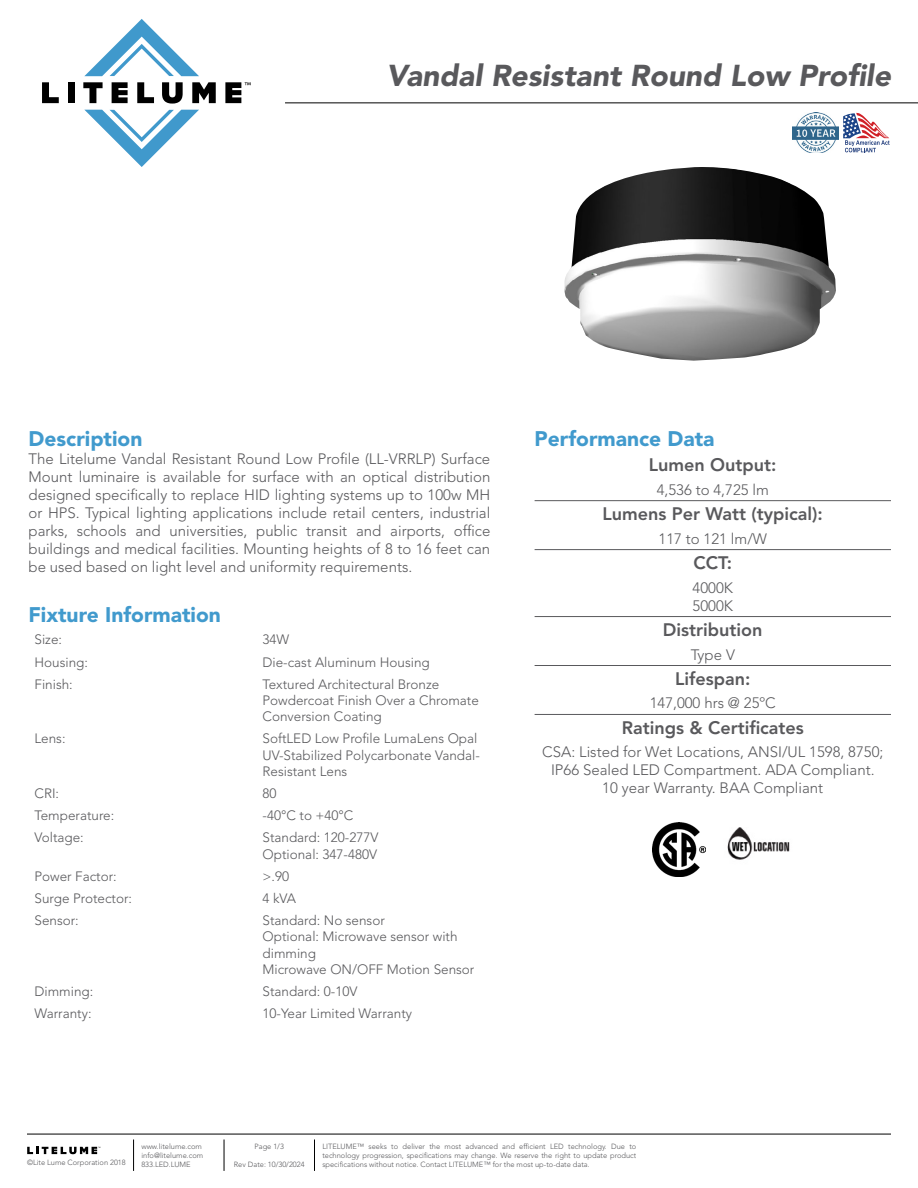
<style>
.page{position:relative;width:918px;height:1188px;background:#fff}
.page>*{position:absolute;margin:0;border:0;box-sizing:border-box;transform-origin:0 0}
.t1{font:italic 900 30px "Avenir LT Std";color:#59595c}
.t2{font:900 21px "Avenir LT Std";color:#419acd}
.t3{font:800 18px "Avenir LT Std";color:#59595c}
.t4{font:300 15px/18px "Avenir LT Std";color:#59595c;text-align:justify}
.t5{font:300 13.5px/16.2px "Avenir LT Std";color:#59595c}
.t6{font:300 7.5px/9px "Avenir LT Std";color:#59595c;text-align:justify}
</style>
<div class="page">
<hr style="left:27px;top:1134px;width:864px;height:1px;background:#000">
<hr style="left:285px;top:103px;width:633px;height:1px;background:#000">
<hr style="left:133px;top:1140px;width:1px;height:31px;background:#000">
<hr style="left:224px;top:1140px;width:1px;height:31px;background:#000">
<hr style="left:314px;top:1140px;width:1px;height:31px;background:#000">
<svg style="left:27px;top:1147px;width:73px;height:7px"></svg>
<svg style="left:42px;top:82px;width:17px;height:21px"></svg>
<div style="left:68px;top:82px;width:7px;height:21px;background:#000"></div>
<svg style="left:83px;top:82px;width:20px;height:21px"></svg>
<svg style="left:112px;top:82px;width:16px;height:21px"></svg>
<svg style="left:137px;top:82px;width:17px;height:21px"></svg>
<svg style="left:162px;top:82px;width:21px;height:22px"></svg>
<svg style="left:192px;top:82px;width:24px;height:21px"></svg>
<svg style="left:84px;top:19px;width:115px;height:57px"></svg>
<svg style="left:85px;top:110px;width:114px;height:57px"></svg>
<svg style="left:225px;top:82px;width:26px;height:21px"></svg>
<hr style="left:535px;top:500px;width:356px;height:1px;background:#59595c">
<hr style="left:535px;top:549px;width:356px;height:1px;background:#59595c">
<hr style="left:535px;top:616px;width:356px;height:1px;background:#59595c">
<hr style="left:535px;top:665px;width:356px;height:1px;background:#59595c">
<hr style="left:535px;top:714px;width:356px;height:1px;background:#59595c">
<img style="left:727px;top:827px;width:63px;height:33px">
<img style="left:793px;top:112px;width:45px;height:41px">
<svg style="left:843px;top:113px;width:47px;height:39px"></svg>
<img style="left:652px;top:823px;width:54px;height:53px">
<img style="left:564px;top:167px;width:272px;height:194px">
<h1 class="t1" style="left:387px;top:57px;width:506px">Vandal Resistant Round Low Profile</h1>
<h2 class="t2" style="left:29px;top:426px;width:115px">Description</h2>
<p class="t4" style="left:29px;top:450px;width:463px">The Litelume Vandal Resistant Round Low Profile (LL-VRRLP) Surface Mount luminaire is available for surface with an optical distribution designed specifically to replace HID lighting systems up to 100w MH or HPS. Typical lighting applications include retail centers, industrial parks, schools and universities, public transit and airports, office buildings and medical facilities. Mounting heights of 8 to 16 feet can be used based on light level and uniformity requirements.</p>
<h2 class="t2" style="left:29px;top:602px;width:194px">Fixture Information</h2>
<p class="t5" style="left:35px;top:632px;width:29px">Size:</p>
<p class="t5" style="left:263px;top:632px;width:28px">34W</p>
<p class="t5" style="left:35px;top:654px;width:55px">Housing:</p>
<p class="t5" style="left:263px;top:654px;width:169px">Die-cast Aluminum Housing</p>
<p class="t5" style="left:35px;top:676px;width:40px">Finish:</p>
<p class="t5" style="left:263px;top:676px;width:218px">Textured Architectural Bronze<br>Powdercoat Finish Over a Chromate<br>Conversion Coating</p>
<p class="t5" style="left:35px;top:731px;width:33px">Lens:</p>
<p class="t5" style="left:263px;top:731px;width:219px">SoftLED Low Profile LumaLens Opal<br>UV-Stabilized Polycarbonate Vandal-<br>Resistant Lens</p>
<p class="t5" style="left:35px;top:785px;width:26px">CRI:</p>
<p class="t5" style="left:263px;top:785px;width:16px">80</p>
<p class="t5" style="left:35px;top:807px;width:81px">Temperature:</p>
<p class="t5" style="left:263px;top:807px;width:92px">-40°C to +40°C</p>
<p class="t5" style="left:35px;top:830px;width:51px">Voltage:</p>
<p class="t5" style="left:263px;top:830px;width:117px">Standard: 120-277V<br>Optional: 347-480V</p>
<p class="t5" style="left:35px;top:868px;width:84px">Power Factor:</p>
<p class="t5" style="left:263px;top:868px;width:28px">&gt;.90</p>
<p class="t5" style="left:35px;top:890px;width:99px">Surge Protector:</p>
<p class="t5" style="left:263px;top:890px;width:35px">4 kVA</p>
<p class="t5" style="left:35px;top:912px;width:46px">Sensor:</p>
<p class="t5" style="left:263px;top:912px;width:213px">Standard: No sensor<br>Optional: Microwave sensor with dimming<br>Microwave ON/OFF Motion Sensor</p>
<p class="t5" style="left:35px;top:983px;width:60px">Dimming:</p>
<p class="t5" style="left:263px;top:983px;width:96px">Standard: 0-10V</p>
<p class="t5" style="left:35px;top:1006px;width:59px">Warranty:</p>
<p class="t5" style="left:263px;top:1006px;width:151px">10-Year Limited Warranty</p>
<h2 class="t2" style="left:535px;top:426px;width:181px">Performance Data</h2>
<p class="t3" style="left:649px;top:454px;width:129px">Lumen Output:</p>
<p class="t4" style="left:657px;top:481px;width:114px">4,536 to 4,725 lm</p>
<p class="t3" style="left:603px;top:503px;width:222px">Lumens Per Watt (typical):</p>
<p class="t4" style="left:659px;top:529px;width:110px">117 to 121 lm/W</p>
<p class="t3" style="left:693px;top:552px;width:40px">CCT:</p>
<p class="t4" style="left:693px;top:578px;width:42px">4000K<br>5000K</p>
<p class="t3" style="left:663px;top:619px;width:101px">Distribution</p>
<p class="t4" style="left:691px;top:645px;width:46px">Type V</p>
<p class="t3" style="left:675px;top:668px;width:77px">Lifespan:</p>
<p class="t4" style="left:650px;top:694px;width:128px">147,000 hrs @ 25ºC</p>
<p class="t3" style="left:622px;top:717px;width:184px">Ratings &amp; Certificates</p>
<p class="t4" style="left:542px;top:743px;width:343px;text-align:center">CSA: Listed for Wet Locations, ANSI/UL 1598, 8750;<br>IP66 Sealed LED Compartment. ADA Compliant.<br>10 year Warranty. BAA Compliant</p>
<p class="t6" style="left:141px;top:1142px;width:63px;text-align:left">www.litelume.com info@litelume.com<br>833.LED.LUME</p>
<p class="t6" style="left:255px;top:1142px;width:31px">Page 1/3</p>
<p class="t6" style="left:27px;top:1158px;width:100px">©Lite Lume Corporation 2018</p>
<p class="t6" style="left:234px;top:1160px;width:72px">Rev Date: 10/30/2024</p>
<p class="t6" style="left:322px;top:1142px;width:316px">LITELUME™ seeks to deliver the most advanced and efficient LED technology. Due to technology progression, specifications may change. We reserve the right to update product specifications without notice. Contact LITELUME™ for the most up-to-date data.</p>
</div>
